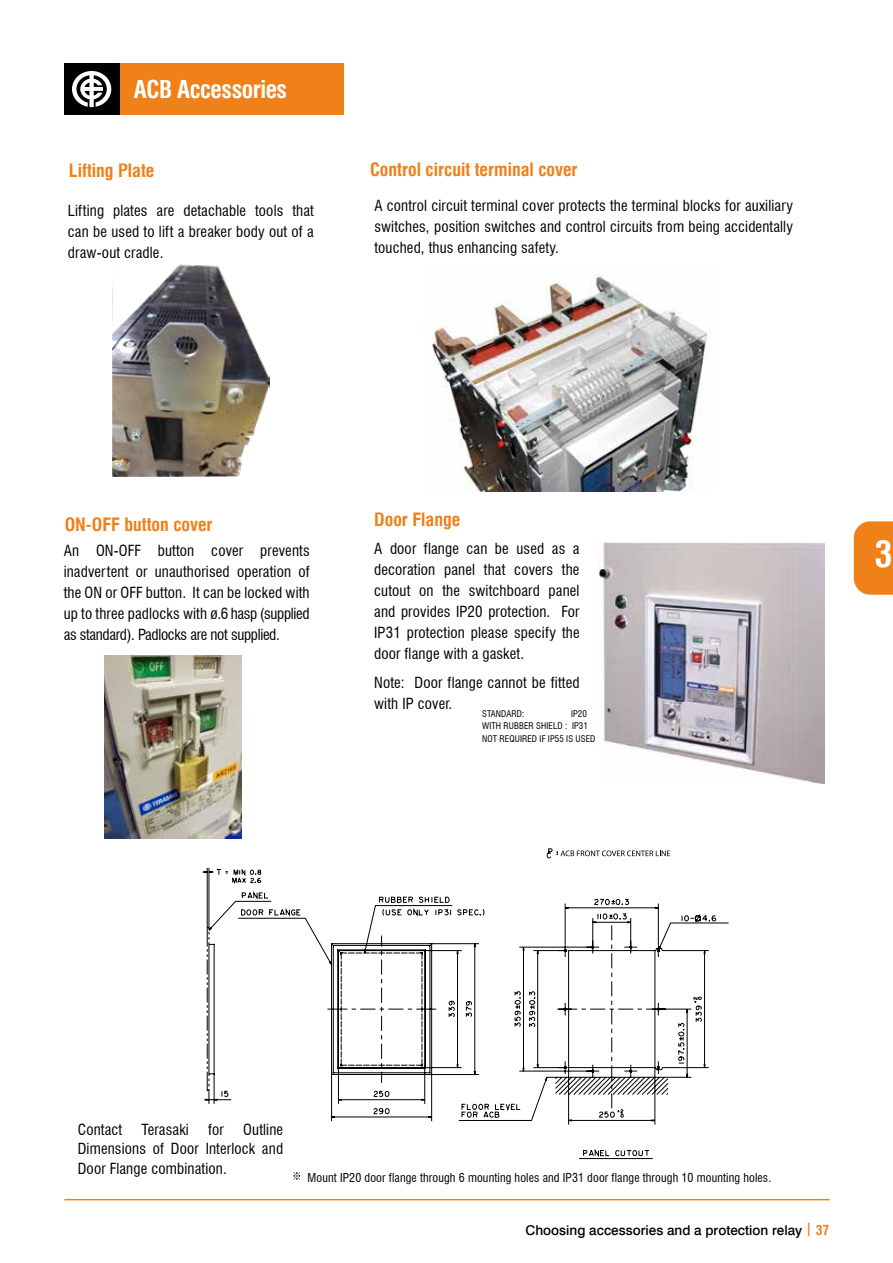
<style>
.page{position:relative;width:893px;height:1263px;background:#fff}
.page>*{position:absolute;margin:0;border:0;box-sizing:border-box;transform-origin:0 0}
.t1{font:700 condensed 36px "Swiss 721 BT";color:#fff}
.t2{font:700 condensed 24px "Swiss 721 BT";letter-spacing:-.02em;color:#fff}
.t3{font:700 condensed 18px "Swiss 721 BT";color:#f08018}
.t4{font:condensed 15px/21px "Swiss 721 BT";letter-spacing:.01em;color:#000;text-align:justify}
.t5{font:500 13.5px "Swiss 721 BT";color:#000}
.t6{font:condensed 12px "Swiss 721 BT";letter-spacing:.01em;color:#000}
.t7{font:condensed 9px/12.8px "Swiss 721 BT";letter-spacing:.01em;color:#000}
.s1{font-weight:700;font-stretch:condensed;color:#f08018}
</style>
<div class="page">
<hr style="left:64px;top:1199px;width:766px;height:1px;background:#f08018">
<div style="left:64px;top:64px;width:280px;height:51px;background:#f08018"></div>
<div style="left:64px;top:64px;width:56px;height:51px;background:#000"></div>
<svg style="left:72px;top:71px;width:39px;height:36px"></svg>
<svg style="left:293px;top:1172px;width:7px;height:8px"></svg>
<svg style="left:202px;top:848px;width:527px;height:311px"></svg>
<svg style="left:560px;top:850px;width:110px;height:6px"></svg>
<svg style="left:853px;top:521px;width:40px;height:74px;background:#f18827"></svg>
<img style="left:112px;top:264px;width:158px;height:213px">
<img style="left:104px;top:656px;width:137px;height:183px">
<img style="left:432px;top:276px;width:276px;height:215px">
<img style="left:600px;top:543px;width:224px;height:241px">
<h2 class="t2" style="left:134px;top:75px;width:155px">ACB Accessories</h2>
<p class="t3" style="left:69px;top:160px;width:87px">Lifting Plate</p>
<p class="t3" style="left:370px;top:159px;width:209px">Control circuit terminal cover</p>
<p class="t4" style="left:68px;top:200px;width:247px">Lifting plates are detachable tools that can be used to lift a breaker body out of a draw-out cradle.</p>
<p class="t4" style="left:374px;top:195px;width:420px">A control circuit terminal cover protects the terminal blocks for auxiliary switches, position switches and control circuits from being accidentally touched, thus enhancing safety.</p>
<p class="t3" style="left:65px;top:513px;width:150px">ON-OFF button cover</p>
<p class="t3" style="left:374px;top:509px;width:88px">Door Flange</p>
<p class="t4" style="left:64px;top:540px;width:248px">An ON-OFF button cover prevents inadvertent or unauthorised operation of the ON or OFF button. It can be locked with up to three padlocks with ø.6 hasp (supplied as standard). Padlocks are not supplied.</p>
<p class="t4" style="left:374px;top:538px;width:207px">A door flange can be used as a decoration panel that covers the cutout on the switchboard panel and provides IP20 protection. For IP31 protection please specify the door flange with a gasket.</p>
<p class="t4" style="left:374px;top:672px;width:207px">Note: Door flange cannot be fitted with IP cover.</p>
<p class="t7" style="left:482px;top:707px;width:44px">STANDARD:</p>
<p class="t7" style="left:482px;top:707px;width:115px;text-indent:89px">IP20<br>WITH RUBBER SHIELD : IP31<br>NOT REQUIRED IF IP55 IS USED</p>
<h1 class="t1" style="left:874px;top:533px;width:19px">3</h1>
<p class="t4" style="left:78px;top:1119px;width:46px">Contact</p>
<p class="t4" style="left:142px;top:1119px;width:49px">Terasaki</p>
<p class="t4" style="left:208px;top:1119px;width:17px">for</p>
<p class="t4" style="left:78px;top:1120px;width:207px;line-height:19.5px;text-indent:165px">Outline Dimensions of Door Interlock and Door Flange combination.</p>
<p class="t6" style="left:308px;top:1171px;width:465px">Mount IP20 door flange through 6 mounting holes and IP31 door flange through 10 mounting holes.</p>
<p class="t5" style="left:526px;top:1222px;width:305px">Choosing accessories and a protection relay <span class="s1">| 37</span></p>
</div>
